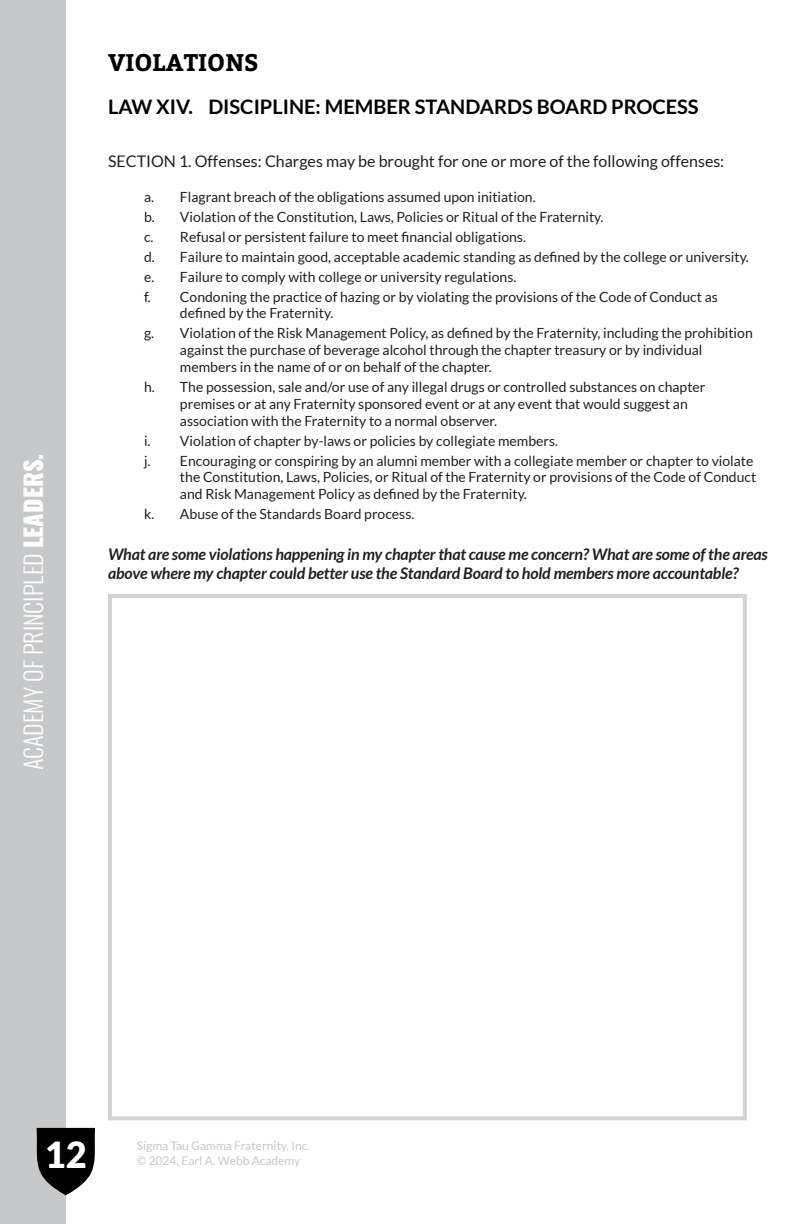
<style>
.page{position:relative;width:792px;height:1224px;background:#fff}
.page>*{position:absolute;margin:0;border:0;box-sizing:border-box;transform-origin:0 0}
.t1{font:900 36px "Lato";color:#fff}
.t2{font:300 24px "Oswald";color:#fff}
.t3{font:700 24px "Bitter";color:#000}
.t4{font:700 20px "Lato";color:#000}
.t5{font:italic 700 16px/19.2px "Lato";letter-spacing:-.01em;color:#231f20}
.t6{font:16px "Lato";color:#231f20}
.t7{font:14px "Lato";color:#231f20}
.t8{font:12px "Lato";color:#c7c8ca}
.s1{font-weight:800}
</style>
<div class="page">
<div style="left:0;top:0;width:66px;height:1224px;background:#c7c8ca"></div>
<svg style="left:37px;top:1128px;width:58px;height:67px"></svg>
<div style="left:108px;top:594px;width:639px;height:526px;border:4px solid #d2d3d2"></div>
<h2 class="t2" style="left:17px;top:770px;width:318px;rotate:-90deg">ACADEMY OF PRINCIPLED <span class="s1">LEADERS.</span></h2>
<p class="t3" style="left:108px;top:48px;width:152px">VIOLATIONS</p>
<p class="t4" style="left:108px;top:96px;width:592px">LAW XIV. DISCIPLINE: MEMBER STANDARDS BOARD PROCESS</p>
<p class="t6" style="left:108px;top:152px;width:618px">SECTION 1. Offenses: Charges may be brought for one or more of the following offenses:</p>
<p class="t7" style="left:144px;top:189px;width:393px">a. Flagrant breach of the obligations assumed upon initiation.</p>
<p class="t7" style="left:144px;top:209px;width:461px">b. Violation of the Constitution, Laws, Policies or Ritual of the Fraternity.</p>
<p class="t7" style="left:144px;top:229px;width:383px">c. Refusal or persistent failure to meet financial obligations.</p>
<p class="t7" style="left:144px;top:249px;width:606px">d. Failure to maintain good, acceptable academic standing as defined by the college or university.</p>
<p class="t7" style="left:144px;top:269px;width:374px">e. Failure to comply with college or university regulations.</p>
<p class="t7" style="left:144px;top:289px;width:575px">f. Condoning the practice of hazing or by violating the provisions of the Code of Conduct as</p>
<p class="t7" style="left:180px;top:305px;width:155px">defined by the Fraternity.</p>
<p class="t7" style="left:144px;top:325px;width:610px">g. Violation of the Risk Management Policy, as defined by the Fraternity, including the prohibition</p>
<p class="t7" style="left:180px;top:342px;width:524px">against the purchase of beverage alcohol through the chapter treasury or by individual</p>
<p class="t7" style="left:180px;top:359px;width:313px">members in the name of or on behalf of the chapter.</p>
<p class="t7" style="left:144px;top:379px;width:563px">h. The possession, sale and/or use of any illegal drugs or controlled substances on chapter</p>
<p class="t7" style="left:180px;top:396px;width:509px">premises or at any Fraternity sponsored event or at any event that would suggest an</p>
<p class="t7" style="left:180px;top:413px;width:319px">association with the Fraternity to a normal observer.</p>
<p class="t7" style="left:144px;top:433px;width:416px">i. Violation of chapter by-laws or policies by collegiate members.</p>
<p class="t7" style="left:144px;top:453px;width:611px">j. Encouraging or conspiring by an alumni member with a collegiate member or chapter to violate</p>
<p class="t7" style="left:180px;top:469px;width:578px">the Constitution, Laws, Policies, or Ritual of the Fraternity or provisions of the Code of Conduct</p>
<p class="t7" style="left:180px;top:486px;width:348px">and Risk Management Policy as defined by the Fraternity.</p>
<p class="t7" style="left:144px;top:506px;width:272px">k. Abuse of the Standards Board process.</p>
<p class="t5" style="left:108px;top:544px;width:661px">What are some violations happening in my chapter that cause me concern? What are some of the areas above where my chapter could better use the Standard Board to hold members more accountable?</p>
<h1 class="t1" style="left:45px;top:1134px;width:43px">12</h1>
<p class="t8" style="left:137px;top:1139px;width:175px">Sigma Tau Gamma Fraternity, Inc.</p>
<p class="t8" style="left:137px;top:1154px;width:165px">© 2024, Earl A. Webb Academy</p>
</div>
